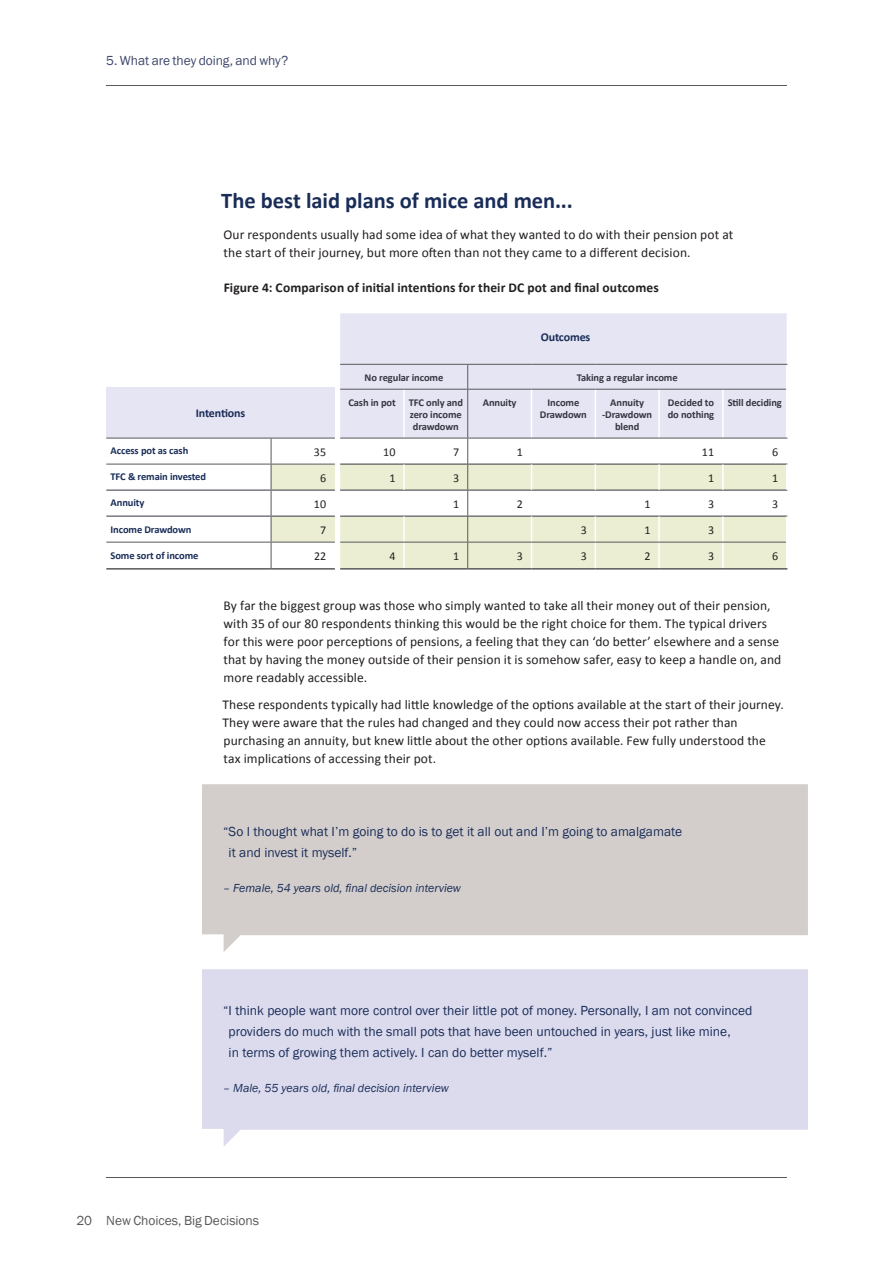
<style>
.page{position:relative;width:893px;height:1263px;background:#fff}
.page>*{position:absolute;margin:0;border:0;box-sizing:border-box;transform-origin:0 0}
.t1{font:700 22.5px "Calibri";letter-spacing:-.005em;color:#1a2d58}
.t2{font:13.5px/18px "Calibri";letter-spacing:.005em;color:#231f20}
.t3{font:13.5px/21px "Franklin Gothic";color:#1a2d58}
.t4{font:700 13.5px "Calibri";letter-spacing:.01em;color:#231f20}
.t5{font:13.5px "Franklin Gothic";letter-spacing:-.005em;color:#40486d}
.t6{font:13.5px "Franklin Gothic";letter-spacing:-.005em;color:#58595b}
.t7{font:italic 12px "Franklin Gothic";color:#1a2d58}
.t8{font:12px "Calibri";letter-spacing:.02em;color:#231f20}
.t9{font:700 12px "Calibri";letter-spacing:-.01em;color:#1a2d58}
.t10{font:700 10.5px/12px "Calibri";letter-spacing:-.01em;color:#343741}
.t11{font:700 10.5px "Calibri";letter-spacing:-.01em;color:#1a2d58}
</style>
<div class="page">
<hr style="left:106px;top:1177px;width:681px;height:1px;background:#58595b">
<hr style="left:106px;top:85px;width:681px;height:1px;background:#58595b">
<div style="left:106px;top:387px;width:229px;height:51px;background:#e6e5f3"></div>
<hr style="left:106px;top:568px;width:165px;height:2px;background:#58595b">
<hr style="left:271px;top:568px;width:64px;height:2px;background:#58595b">
<div style="left:340px;top:313px;width:447px;height:125px;background:#e6e5f3"></div>
<svg style="left:786px;top:365px;width:1px;height:24px"></svg>
<hr style="left:403px;top:390px;width:2px;height:48px;background:#fff">
<hr style="left:531px;top:390px;width:1px;height:48px;background:#fff">
<hr style="left:595px;top:390px;width:1px;height:48px;background:#fff">
<hr style="left:658px;top:390px;width:2px;height:48px;background:#fff">
<hr style="left:722px;top:390px;width:2px;height:48px;background:#fff">
<hr style="left:786px;top:389px;width:1px;height:49px;background:#fff">
<svg style="left:467px;top:365px;width:1px;height:24px"></svg>
<hr style="left:340px;top:364px;width:64px;height:1px;background:#58595b">
<hr style="left:404px;top:364px;width:64px;height:1px;background:#58595b">
<hr style="left:468px;top:364px;width:63px;height:1px;background:#58595b">
<hr style="left:531px;top:364px;width:64px;height:1px;background:#58595b">
<hr style="left:595px;top:364px;width:64px;height:1px;background:#58595b">
<hr style="left:659px;top:364px;width:64px;height:1px;background:#58595b">
<hr style="left:723px;top:364px;width:64px;height:1px;background:#58595b">
<hr style="left:340px;top:389px;width:64px;height:1px;background:#58595b">
<hr style="left:404px;top:389px;width:64px;height:1px;background:#58595b">
<hr style="left:468px;top:389px;width:63px;height:1px;background:#58595b">
<hr style="left:531px;top:389px;width:64px;height:1px;background:#58595b">
<hr style="left:595px;top:389px;width:64px;height:1px;background:#58595b">
<hr style="left:659px;top:389px;width:64px;height:1px;background:#58595b">
<hr style="left:723px;top:389px;width:63px;height:1px;background:#58595b">
<hr style="left:467px;top:390px;width:1px;height:48px;background:#58595b">
<svg style="left:106px;top:438px;width:681px;height:131px"></svg>
<hr style="left:340px;top:568px;width:64px;height:2px;background:#58595b">
<hr style="left:404px;top:568px;width:64px;height:2px;background:#58595b">
<hr style="left:468px;top:568px;width:63px;height:2px;background:#58595b">
<hr style="left:531px;top:568px;width:64px;height:2px;background:#58595b">
<hr style="left:595px;top:568px;width:64px;height:2px;background:#58595b">
<hr style="left:659px;top:568px;width:64px;height:2px;background:#58595b">
<hr style="left:723px;top:568px;width:64px;height:2px;background:#58595b">
<svg style="left:202px;top:784px;width:606px;height:168px;fill:#d3cecc"></svg>
<svg style="left:202px;top:969px;width:606px;height:177px;fill:#dcdbee"></svg>
<p class="t5" style="left:106px;top:55px;width:183px">5. What are they doing, and why?</p>
<h1 class="t1" style="left:221px;top:186px;width:353px">The best laid plans of mice and men...</h1>
<p class="t2" style="left:223px;top:226px;width:511px">Our respondents usually had some idea of what they wanted to do with their pension pot at the start of their journey, but more often than not they came to a different decision.</p>
<p class="t4" style="left:224px;top:279px;width:437px">Figure 4: Comparison of initial intentions for their DC pot and final outcomes</p>
<p class="t9" style="left:196px;top:405px;width:51px">Intentions</p>
<p class="t11" style="left:111px;top:447px;width:79px">Access pot as cash</p>
<p class="t8" style="left:314px;top:444px;width:14px">35</p>
<p class="t11" style="left:111px;top:470px;width:97px">TFC &amp; remain invested</p>
<p class="t8" style="left:320px;top:473px;width:8px">6</p>
<p class="t11" style="left:111px;top:496px;width:35px">Annuity</p>
<p class="t8" style="left:314px;top:499px;width:14px">10</p>
<p class="t11" style="left:111px;top:522px;width:82px">Income Drawdown</p>
<p class="t8" style="left:320px;top:525px;width:8px">7</p>
<p class="t11" style="left:111px;top:548px;width:89px">Some sort of income</p>
<p class="t8" style="left:314px;top:551px;width:14px">22</p>
<p class="t9" style="left:541px;top:329px;width:51px">Outcomes</p>
<p class="t10" style="left:365px;top:371px;width:80px">No regular income</p>
<p class="t10" style="left:577px;top:371px;width:102px">Taking a regular income</p>
<p class="t10" style="left:410px;top:397px;width:55px;text-indent:-62px">Cash in pot TFC only and zero income drawdown</p>
<p class="t10" style="left:483px;top:396px;width:35px">Annuity</p>
<p class="t10" style="left:540px;top:396px;width:48px;text-align:center">Income<br>Drawdown</p>
<p class="t10" style="left:602px;top:396px;width:52px;text-align:center">Annuity -Drawdown blend</p>
<p class="t10" style="left:668px;top:396px;width:48px">Decided to do nothing</p>
<p class="t10" style="left:728px;top:396px;width:56px">Still deciding</p>
<p class="t8" style="left:383px;top:447px;width:14px">10</p>
<p class="t8" style="left:453px;top:447px;width:8px">7</p>
<p class="t8" style="left:517px;top:447px;width:8px">1</p>
<p class="t8" style="left:702px;top:447px;width:14px">11</p>
<p class="t8" style="left:772px;top:447px;width:8px">6</p>
<p class="t8" style="left:389px;top:473px;width:8px">1</p>
<p class="t8" style="left:453px;top:470px;width:8px">3</p>
<p class="t8" style="left:708px;top:473px;width:8px">1</p>
<p class="t8" style="left:772px;top:473px;width:8px">1</p>
<p class="t8" style="left:453px;top:499px;width:8px">1</p>
<p class="t8" style="left:517px;top:499px;width:8px">2</p>
<p class="t8" style="left:644px;top:499px;width:8px">1</p>
<p class="t8" style="left:708px;top:496px;width:8px">3</p>
<p class="t8" style="left:772px;top:496px;width:8px">3</p>
<p class="t8" style="left:581px;top:522px;width:8px">3</p>
<p class="t8" style="left:644px;top:525px;width:8px">1</p>
<p class="t8" style="left:708px;top:522px;width:8px">3</p>
<p class="t8" style="left:389px;top:548px;width:8px">4</p>
<p class="t8" style="left:453px;top:551px;width:8px">1</p>
<p class="t8" style="left:517px;top:548px;width:8px">3</p>
<p class="t8" style="left:581px;top:548px;width:8px">3</p>
<p class="t8" style="left:644px;top:551px;width:8px">2</p>
<p class="t8" style="left:708px;top:548px;width:8px">3</p>
<p class="t8" style="left:772px;top:551px;width:8px">6</p>
<p class="t2" style="left:223px;top:597px;width:559px">By far the biggest group was those who simply wanted to take all their money out of their pension, with 35 of our 80 respondents thinking this would be the right choice for them. The typical drivers for this were poor perceptions of pensions, a feeling that they can ‘do better’ elsewhere and a sense that by having the money outside of their pension it is somehow safer, easy to keep a handle on, and more readably accessible.</p>
<p class="t2" style="left:222px;top:695px;width:563px">These respondents typically had little knowledge of the options available at the start of their journey.<br>They were aware that the rules had changed and they could now access their pot rather than purchasing an annuity, but knew little about the other options available. Few fully understood the tax implications of accessing their pot.</p>
<p class="t3" style="left:229px;top:822px;width:455px;text-indent:-5px">“ So I thought what I’m going to do is to get it all out and I’m going to amalgamate it and invest it myself.”</p>
<p class="t7" style="left:223px;top:880px;width:239px">– Female, 54 years old, final decision interview</p>
<p class="t3" style="left:229px;top:1001px;width:525px;text-indent:-5px">“ I think people want more control over their little pot of money. Personally, I am not convinced providers do much with the small pots that have been untouched in years, just like mine,<br>in terms of growing them actively. I can do better myself.”</p>
<p class="t7" style="left:223px;top:1081px;width:227px">– Male, 55 years old, final decision interview</p>
<p class="t6" style="left:77px;top:1214px;width:184px">20 New Choices, Big Decisions</p>
</div>
